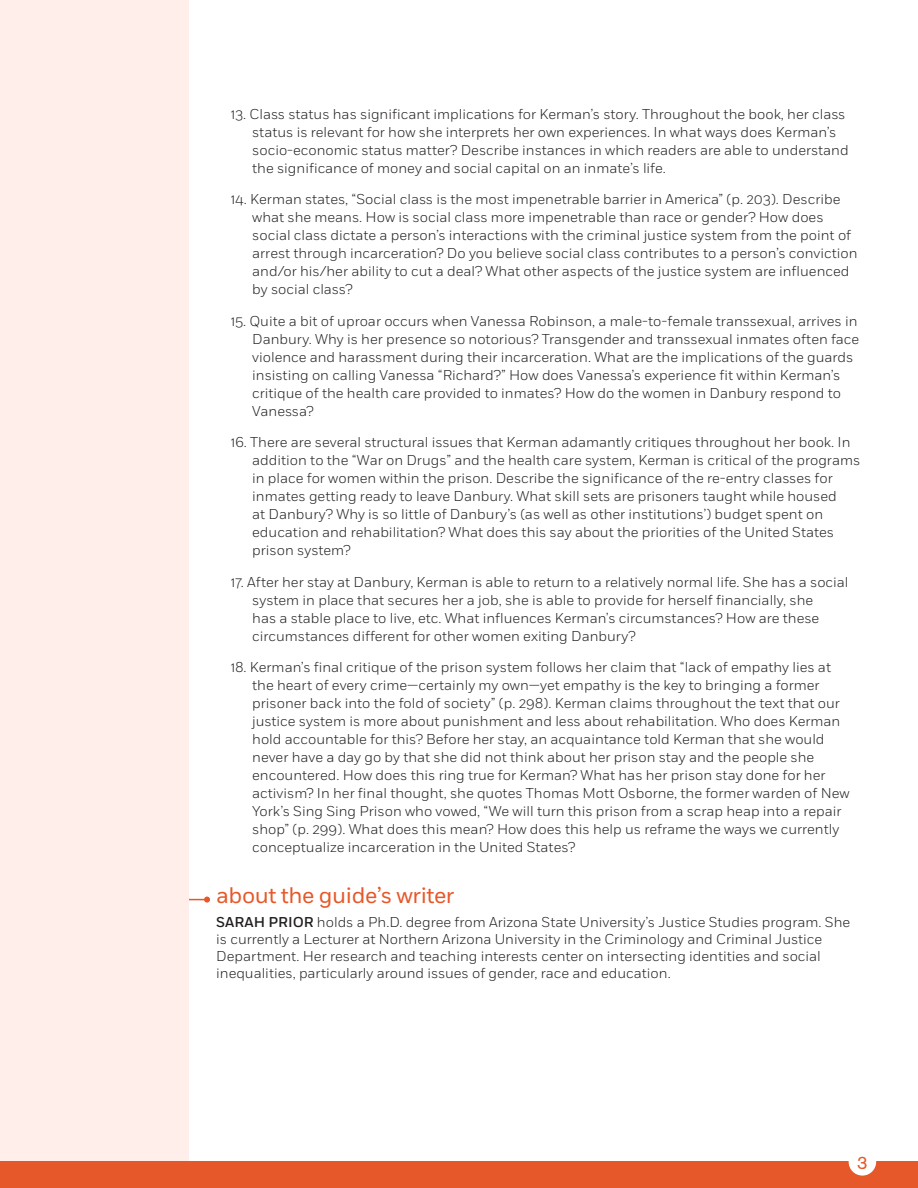
<style>
.page{position:relative;width:918px;height:1188px;background:#fff}
.page>*{position:absolute;margin:0;border:0;box-sizing:border-box;transform-origin:0 0}
.Bhead{font:22.5px "Fort";letter-spacing:-.02em;color:#e65829}
.folio{font:18px "Akzidenz Grotesk BE";color:#e65829}
.NL-_10on{font:300 14.25px/18px "Fort";color:#231f20}
.Body_1{font:300 14.25px/17.1px "Fort";color:#231f20}
.s1{font-weight:500}
</style>
<div class="page">
<hr style="left:141px;top:899px;width:66px;height:1px;background:#e65829">
<svg style="left:204px;top:897px;width:6px;height:6px"></svg>
<div style="left:0;top:0;width:188px;height:1167px;background:#ffeee9"></div>
<div style="left:0;top:1162px;width:918px;height:26px;background:#e65829"></div>
<div style="left:849px;top:1148px;width:27px;height:28px;background:#fff;border-radius:50%"></div>
<p class="NL-_10on" style="left:252px;top:105px;width:598px;text-indent:-21px">13. Class status has significant implications for Kerman’s story. Throughout the book, her class status is relevant for how she interprets her own experiences. In what ways does Kerman’s socio-economic status matter? Describe instances in which readers are able to understand the significance of money and social capital on an inmate’s life.</p>
<p class="NL-_10on" style="left:252px;top:190px;width:607px;text-indent:-21px">14. Kerman states, “Social class is the most impenetrable barrier in America” (p. 203). Describe what she means. How is social class more impenetrable than race or gender? How does social class dictate a person’s interactions with the criminal justice system from the point of arrest through incarceration? Do you believe social class contributes to a person’s conviction and/or his/her ability to cut a deal? What other aspects of the justice system are influenced by social class?</p>
<p class="NL-_10on" style="left:252px;top:312px;width:609px;text-indent:-21px">15. Quite a bit of uproar occurs when Vanessa Robinson, a male-to-female transsexual, arrives in Danbury. Why is her presence so notorious? Transgender and transsexual inmates often face violence and harassment during their incarceration. What are the implications of the guards insisting on calling Vanessa “Richard?” How does Vanessa’s experience fit within Kerman’s critique of the health care provided to inmates? How do the women in Danbury respond to Vanessa?</p>
<p class="NL-_10on" style="left:252px;top:433px;width:610px;text-indent:-21px">16. There are several structural issues that Kerman adamantly critiques throughout her book. In addition to the “War on Drugs” and the health care system, Kerman is critical of the programs in place for women within the prison. Describe the significance of the re-entry classes for inmates getting ready to leave Danbury. What skill sets are prisoners taught while housed<br>at Danbury? Why is so little of Danbury’s (as well as other institutions’) budget spent on education and rehabilitation? What does this say about the priorities of the United States prison system?</p>
<p class="NL-_10on" style="left:252px;top:573px;width:598px;text-indent:-21px">17. After her stay at Danbury, Kerman is able to return to a relatively normal life. She has a social system in place that secures her a job, she is able to provide for herself financially, she<br>has a stable place to live, etc. What influences Kerman’s circumstances? How are these circumstances different for other women exiting Danbury?</p>
<p class="NL-_10on" style="left:252px;top:658px;width:599px;text-indent:-21px">18. Kerman’s final critique of the prison system follows her claim that “lack of empathy lies at the heart of every crime—certainly my own—yet empathy is the key to bringing a former prisoner back into the fold of society” (p. 298). Kerman claims throughout the text that our justice system is more about punishment and less about rehabilitation. Who does Kerman hold accountable for this? Before her stay, an acquaintance told Kerman that she would never have a day go by that she did not think about her prison stay and the people she encountered. How does this ring true for Kerman? What has her prison stay done for her activism? In her final thought, she quotes Thomas Mott Osborne, the former warden of New York’s Sing Sing Prison who vowed, “We will turn this prison from a scrap heap into a repair shop” (p. 299). What does this mean? How does this help us reframe the ways we currently conceptualize incarceration in the United States?</p>
<p class="Bhead" style="left:216px;top:882px;width:240px">about the guide’s writer</p>
<p class="Body_1" style="left:216px;top:914px;width:635px"><span class="s1">SARAH PRIOR</span> holds a Ph.D. degree from Arizona State University’s Justice Studies program. She is currently a Lecturer at Northern Arizona University in the Criminology and Criminal Justice Department. Her research and teaching interests center on intersecting identities and social inequalities, particularly around issues of gender, race and education.</p>
<p class="folio" style="left:857px;top:1152px;width:12px">3</p>
</div>
